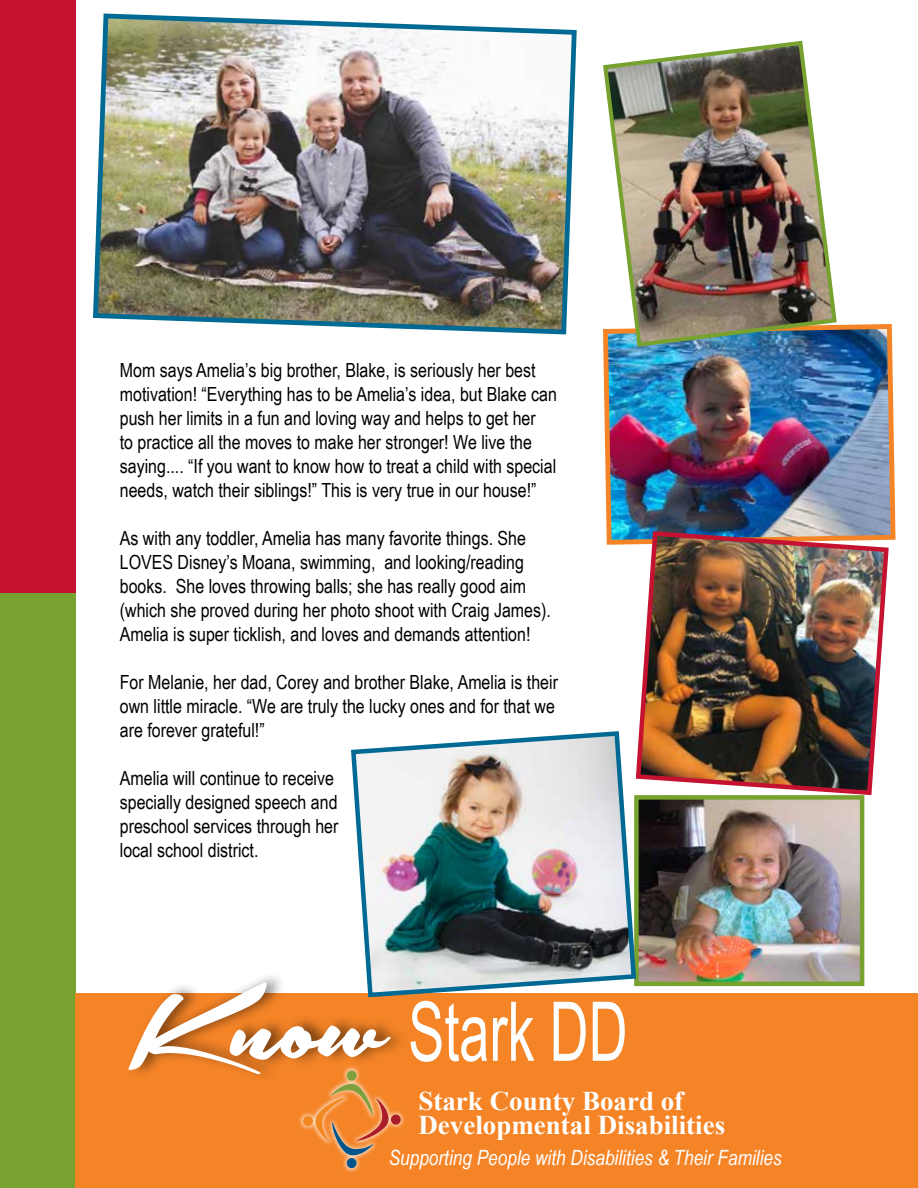
<style>
.page{position:relative;width:918px;height:1188px;background:#fff}
.page>*{position:absolute;margin:0;border:0;box-sizing:border-box;transform-origin:0 0}
.t1{font:82.5px "Arial Narrow";color:#fff;scale:.8 1}
.t2{font:700 27px/24px "Times New Roman";color:#fff}
.t3{font:italic 21px "Arial Narrow";color:#fff}
.t4{font:19.5px/24px "Arial Narrow";color:#000}
.s1{font-family:"Southern Aire Personal Use Only";font-size:157.5px}
</style>
<div class="page">
<div style="left:0;top:593px;width:76px;height:595px;background:#78a22f"></div>
<div style="left:0;top:1px;width:76px;height:592px;background:#c41230"></div>
<div style="left:76px;top:994px;width:842px;height:194px;background:#f58427"></div>
<div style="left:298px;top:1065px;width:108px;height:108px;background:#fff;opacity:.75"></div>
<svg style="left:315px;top:1084px;width:74px;height:71px"></svg>
<div style="left:303px;top:1116px;width:10px;height:10px;background:#f28821;border-radius:50%"></div>
<div style="left:347px;top:1158px;width:10px;height:10px;background:#00558b;border-radius:50%"></div>
<div style="left:391px;top:1115px;width:10px;height:10px;background:#a91e2a;border-radius:50%"></div>
<div style="left:127px;top:970px;width:283px;height:113px;background:#000;opacity:.5"></div>
<img style="left:93px;top:13px;width:484px;height:322px">
<img style="left:603px;top:324px;width:293px;height:221px">
<img style="left:633px;top:529px;width:258px;height:269px">
<img style="left:639px;top:800px;width:220px;height:181px">
<div style="left:634px;top:795px;width:230px;height:191px;border:4px solid #78a22f"></div>
<img style="left:603px;top:40px;width:236px;height:309px">
<img style="left:349px;top:729px;width:289px;height:271px">
<p class="t4" style="left:120px;top:357px;width:439px">Mom says Amelia’s big brother, Blake, is seriously her best motivation! “Everything has to be Amelia’s idea, but Blake can push her limits in a fun and loving way and helps to get her<br>to practice all the moves to make her stronger! We live the saying.... “If you want to know how to treat a child with special needs, watch their siblings!” This is very true in our house!”</p>
<p class="t4" style="left:120px;top:526px;width:433px">As with any toddler, Amelia has many favorite things. She LOVES Disney’s Moana, swimming, and looking/reading books. She loves throwing balls; she has really good aim (which she proved during her photo shoot with Craig James).<br>Amelia is super ticklish, and loves and demands attention!</p>
<p class="t4" style="left:120px;top:670px;width:440px">For Melanie, her dad, Corey and brother Blake, Amelia is their own little miracle. “We are truly the lucky ones and for that we are forever grateful!”</p>
<p class="t4" style="left:120px;top:766px;width:220px">Amelia will continue to receive specially designed speech and preschool services through her local school district.</p>
<h1 class="t1" style="left:125px;top:971px;width:630px"><span class="s1">Know</span> Stark DD</h1>
<h2 class="t2" style="left:418px;top:1088px;width:308px">Stark County Board of<br>Developmental Disabilities</h2>
<p class="t3" style="left:389px;top:1143px;width:394px">Supporting People with Disabilities &amp; Their Families</p>
</div>
